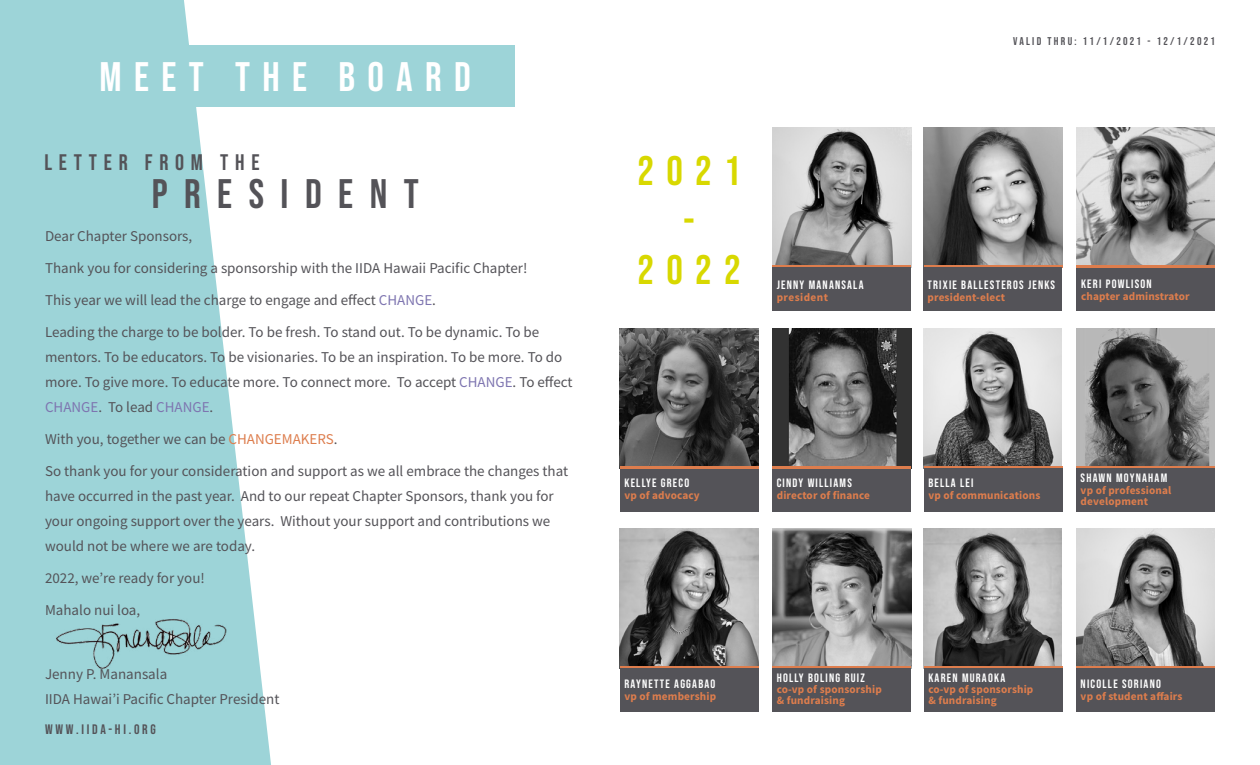
<style>
.page{position:relative;width:1260px;height:765px;background:#fff}
.page>*{position:absolute;margin:0;border:0;box-sizing:border-box;transform-origin:0 0}
.t1{font:41.25px "Bebas Neue";letter-spacing:.3em;color:#fff}
.t2{font:41.25px "Bebas Neue";letter-spacing:.4em;color:#545358}
.t3{font:41.25px/49.5px "Bebas Neue";letter-spacing:.3em;color:#d8d800;text-align:center}
.t4{font:22.5px "Bebas Neue";letter-spacing:.3em;color:#545358}
.t5{font:15px/32.1px "Source Sans Pro";color:#545358}
.t6{font:13.75px "Bebas Neue";letter-spacing:.2em;color:#545358}
.t7{font:12.12px "Bebas Neue";letter-spacing:.1em;color:#fff}
.t8{font:700 11.25px/10.8px "Source Sans Pro";letter-spacing:.015em;color:#dd7d4d}
.t9{font:11.25px "Bebas Neue";letter-spacing:.2em;color:#545358}
.t10{font:700 11.25px "Source Sans Pro";letter-spacing:.04em;color:#dd7d4d}
.s1{color:#7e75b0}
.s2{color:#dd7d4d}
</style>
<div class="page">
<svg style="left:0;top:0;width:271px;height:765px;fill:#9dd4d8"></svg>
<div style="left:135px;top:45px;width:380px;height:61px;background:#9dd4d8"></div>
<div style="left:620px;top:469px;width:138px;height:43px;background:#545358"></div>
<div style="left:1077px;top:268px;width:138px;height:43px;background:#545358"></div>
<div style="left:773px;top:469px;width:138px;height:43px;background:#545358"></div>
<img style="left:620px;top:329px;width:138px;height:137px">
<img style="left:1077px;top:128px;width:138px;height:137px">
<img style="left:773px;top:128px;width:138px;height:137px">
<hr style="left:773px;top:265px;width:138px;height:3px;background:#dd7d4d">
<img style="left:924px;top:128px;width:138px;height:137px">
<hr style="left:924px;top:265px;width:138px;height:3px;background:#dd7d4d">
<img style="left:924px;top:528px;width:138px;height:138px">
<hr style="left:924px;top:666px;width:138px;height:2px;background:#dd7d4d">
<img style="left:1077px;top:528px;width:138px;height:138px">
<hr style="left:1077px;top:666px;width:138px;height:2px;background:#dd7d4d">
<img style="left:620px;top:528px;width:138px;height:138px">
<hr style="left:620px;top:666px;width:138px;height:2px;background:#dd7d4d">
<img style="left:773px;top:528px;width:138px;height:138px">
<hr style="left:773px;top:666px;width:138px;height:2px;background:#dd7d4d">
<img style="left:924px;top:329px;width:138px;height:137px">
<hr style="left:924px;top:466px;width:138px;height:3px;background:#dd7d4d">
<img style="left:1077px;top:329px;width:138px;height:137px">
<hr style="left:1077px;top:466px;width:138px;height:3px;background:#dd7d4d">
<hr style="left:620px;top:466px;width:138px;height:3px;background:#dd7d4d">
<img style="left:773px;top:329px;width:138px;height:137px">
<hr style="left:773px;top:466px;width:138px;height:3px;background:#dd7d4d">
<hr style="left:1077px;top:265px;width:138px;height:3px;background:#dd7d4d">
<div style="left:620px;top:668px;width:138px;height:44px;background:#545358"></div>
<div style="left:773px;top:668px;width:138px;height:44px;background:#545358"></div>
<div style="left:924px;top:469px;width:138px;height:43px;background:#545358"></div>
<div style="left:1077px;top:469px;width:138px;height:43px;background:#545358"></div>
<div style="left:924px;top:668px;width:138px;height:44px;background:#545358"></div>
<div style="left:1077px;top:668px;width:138px;height:44px;background:#545358"></div>
<div style="left:773px;top:268px;width:138px;height:43px;background:#545358"></div>
<div style="left:924px;top:268px;width:138px;height:43px;background:#545358"></div>
<img style="left:45px;top:615px;width:188px;height:57px">
<h1 class="t1" style="left:99px;top:53px;width:373px">MEET THE BOARD</h1>
<h2 class="t4" style="left:44px;top:150px;width:217px">LETTER FROM THE</h2>
<h1 class="t2" style="left:152px;top:171px;width:269px">PRESIDENT</h1>
<p class="t5" style="left:45px;top:220px;width:496px">Dear Chapter Sponsors,<br>Thank you for considering a sponsorship with the IIDA Hawaii Pacific Chapter!<br>This year we will lead the charge to engage and effect <span class="s1">CHANGE</span>.<br>Leading the charge to be bolder. To be fresh. To stand out. To be dynamic. To be</p>
<p class="t5" style="left:45px;top:344px;width:529px;line-height:25px">mentors. To be educators. To be visionaries. To be an inspiration. To be more. To do more. To give more. To educate more. To connect more. To accept <span class="s1">CHANGE</span>. To effect<br><span class="s1">CHANGE</span>. To lead <span class="s1">CHANGE</span>.</p>
<p class="t5" style="left:45px;top:423px;width:525px">With you, together we can be <span class="s2">CHANGEMAKERS</span>.<br>So thank you for your consideration and support as we all embrace the changes that</p>
<p class="t5" style="left:45px;top:484px;width:510px;line-height:25px">have occurred in the past year. And to our repeat Chapter Sponsors, thank you for your ongoing support over the years. Without your support and contributions we would not be where we are today.</p>
<p class="t5" style="left:45px;top:562px;width:161px">2022, we’re ready for you!<br>Mahalo nui loa,</p>
<p class="t5" style="left:45px;top:662px;width:236px;line-height:25px">Jenny P. Manansala<br>IIDA Hawai’i Pacific Chapter President</p>
<p class="t6" style="left:45px;top:722px;width:112px">WWW.IIDA-HI.ORG</p>
<h1 class="t3" style="left:637px;top:146px;width:105px">2021 -<br>2022</h1>
<p class="t7" style="left:777px;top:278px;width:88px">JENNY MANANSALA</p>
<p class="t10" style="left:777px;top:290px;width:53px">president</p>
<p class="t9" style="left:1013px;top:35px;width:203px">VALID THRU: 11/1/2021 - 12/1/2021</p>
<p class="t7" style="left:928px;top:278px;width:129px">TRIXIE BALLESTEROS JENKS</p>
<p class="t8" style="left:928px;top:292px;width:79px">president-elect</p>
<p class="t7" style="left:1081px;top:277px;width:72px">KERI POWLISON</p>
<p class="t8" style="left:1081px;top:291px;width:110px">chapter adminstrator</p>
<p class="t7" style="left:624px;top:476px;width:66px">KELLYE GRECO</p>
<p class="t8" style="left:624px;top:490px;width:77px">vp of advocacy</p>
<p class="t7" style="left:777px;top:476px;width:77px">CINDY WILLIAMS</p>
<p class="t8" style="left:777px;top:490px;width:95px">director of finance</p>
<p class="t7" style="left:928px;top:476px;width:47px">BELLA LEI</p>
<p class="t8" style="left:928px;top:490px;width:113px">vp of communications</p>
<p class="t7" style="left:1081px;top:471px;width:88px">SHAWN MOYNAHAM</p>
<p class="t8" style="left:1081px;top:485px;width:92px">vp of professional development</p>
<p class="t7" style="left:624px;top:677px;width:92px">RAYNETTE AGGABAO</p>
<p class="t8" style="left:624px;top:691px;width:93px">vp of membership</p>
<p class="t7" style="left:777px;top:671px;width:90px">HOLLY BOLING RUIZ</p>
<p class="t8" style="left:777px;top:684px;width:107px">co-vp of sponsorship &amp; fundraising</p>
<p class="t7" style="left:928px;top:671px;width:78px">KAREN MURAOKA</p>
<p class="t7" style="left:1081px;top:677px;width:82px">NICOLLE SORIANO</p>
<p class="t8" style="left:928px;top:684px;width:107px">co-vp of sponsorship &amp; fundraising</p>
<p class="t8" style="left:1081px;top:691px;width:103px">vp of student affairs</p>
</div>
